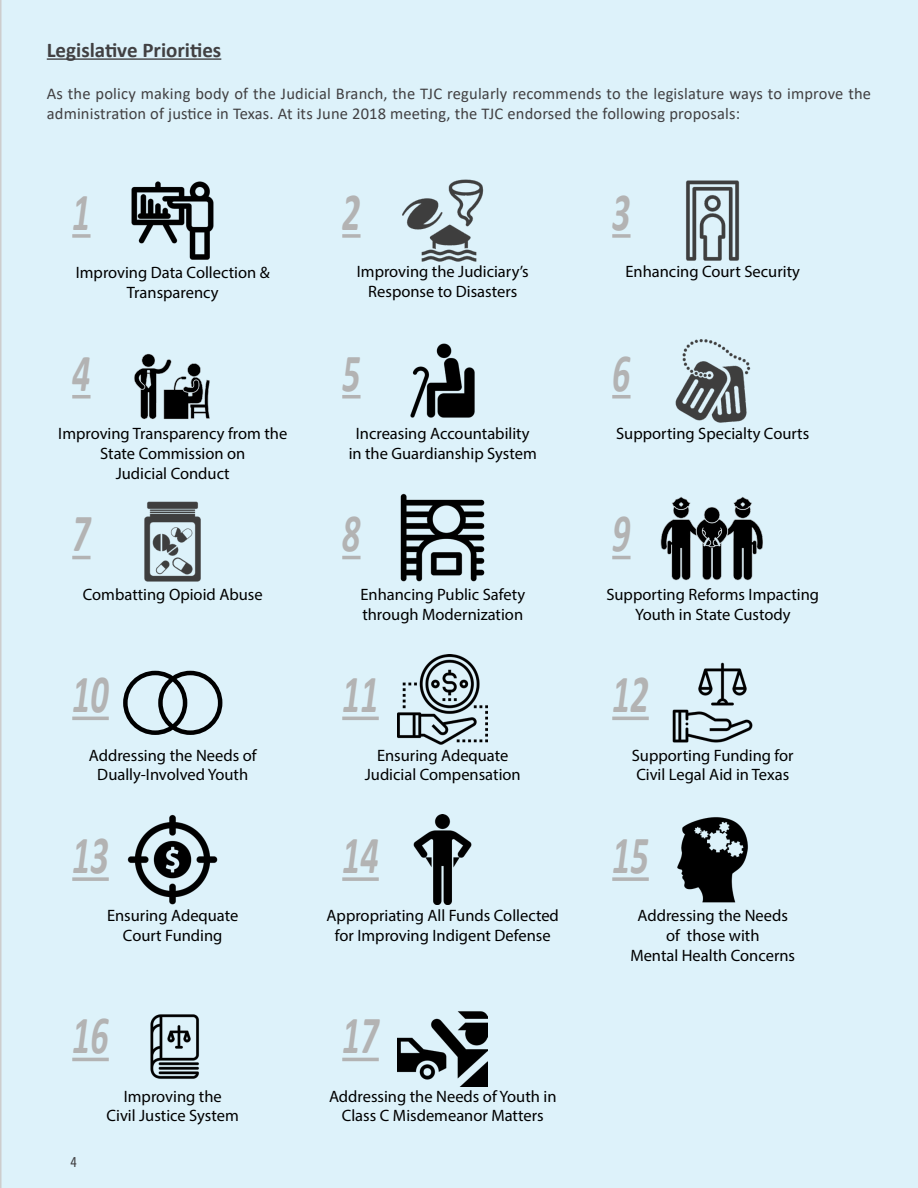
<style>
.page{position:relative;width:918px;height:1188px;background:#ddf2fa}
.page>*{position:absolute;margin:0;border:0;box-sizing:border-box;transform-origin:0 0}
.t1{font:italic 700 54px "Calibri";color:#b3b3b3;scale:.67 1}
.t2{font:700 21px "Calibri";color:#414042}
.t3{font:16.5px/19.8px "Myriad Pro";color:#000;text-align:center}
.t4{font:16.5px/19.8px "Calibri";letter-spacing:.01em;color:#414042}
.t5{font:500 15px "Acumin Pro Cond";color:#414042}
</style>
<div class="page">
<hr style="left:47px;top:58px;width:174px;height:2px;background:#414042">
<svg style="left:72px;top:234px;width:19px;height:4px"></svg>
<svg style="left:342px;top:234px;width:19px;height:4px"></svg>
<svg style="left:612px;top:234px;width:19px;height:4px"></svg>
<img style="left:128px;top:176px;width:90px;height:90px">
<img style="left:668px;top:176px;width:90px;height:90px">
<img style="left:398px;top:176px;width:90px;height:90px">
<svg style="left:72px;top:395px;width:19px;height:4px"></svg>
<svg style="left:342px;top:395px;width:19px;height:4px"></svg>
<svg style="left:612px;top:395px;width:19px;height:4px"></svg>
<img style="left:128px;top:325px;width:90px;height:101px">
<img style="left:398px;top:335px;width:90px;height:90px">
<img style="left:668px;top:335px;width:90px;height:90px">
<svg style="left:72px;top:877px;width:37px;height:4px"></svg>
<svg style="left:342px;top:877px;width:37px;height:4px"></svg>
<svg style="left:612px;top:877px;width:37px;height:4px"></svg>
<img style="left:398px;top:815px;width:90px;height:90px">
<img style="left:128px;top:815px;width:90px;height:90px">
<hr style="left:72px;top:556px;width:19px;height:3px;background:#b3b3b3">
<hr style="left:342px;top:556px;width:19px;height:3px;background:#b3b3b3">
<hr style="left:612px;top:556px;width:19px;height:3px;background:#b3b3b3">
<img style="left:398px;top:492px;width:90px;height:90px">
<img style="left:128px;top:497px;width:90px;height:90px">
<img style="left:650px;top:486px;width:125px;height:101px">
<hr style="left:72px;top:717px;width:37px;height:3px;background:#b3b3b3">
<hr style="left:342px;top:717px;width:37px;height:3px;background:#b3b3b3">
<hr style="left:612px;top:717px;width:37px;height:3px;background:#b3b3b3">
<img style="left:668px;top:658px;width:90px;height:90px">
<img style="left:398px;top:655px;width:90px;height:90px">
<div style="left:123px;top:671px;width:64px;height:64px;border:4px solid #000;border-radius:50%"></div>
<div style="left:158px;top:671px;width:64px;height:64px;border:4px solid #000;border-radius:50%"></div>
<hr style="left:72px;top:1058px;width:37px;height:3px;background:#b3b3b3">
<hr style="left:342px;top:1058px;width:37px;height:3px;background:#b3b3b3">
<img style="left:128px;top:999px;width:90px;height:90px">
<img style="left:398px;top:996px;width:90px;height:90px">
<img style="left:668px;top:815px;width:90px;height:90px">
<p class="t2" style="left:47px;top:35px;width:176px">Legislative Priorities</p>
<p class="t4" style="left:47px;top:84px;width:826px">As the policy making body of the Judicial Branch, the TJC regularly recommends to the legislature ways to improve the administration of justice in Texas. At its June 2018 meeting, the TJC endorsed the following proposals:</p>
<h1 class="t1" style="left:72px;top:174px;width:29px">1</h1>
<h1 class="t1" style="left:342px;top:174px;width:29px">2</h1>
<h1 class="t1" style="left:612px;top:174px;width:29px">3</h1>
<p class="t3" style="left:76px;top:262px;width:196px">Improving Data Collection &amp;<br>Transparency</p>
<p class="t3" style="left:357px;top:262px;width:173px">Improving the Judiciary’s<br>Response to Disasters</p>
<p class="t3" style="left:625px;top:262px;width:176px">Enhancing Court Security</p>
<h1 class="t1" style="left:72px;top:335px;width:29px">4</h1>
<h1 class="t1" style="left:342px;top:335px;width:29px">5</h1>
<h1 class="t1" style="left:612px;top:335px;width:29px">6</h1>
<p class="t3" style="left:58px;top:423px;width:231px">Improving Transparency from the<br>State Commission on<br>Judicial Conduct</p>
<p class="t3" style="left:349px;top:423px;width:190px">Increasing Accountability in the Guardianship System</p>
<p class="t3" style="left:616px;top:423px;width:195px">Supporting Specialty Courts</p>
<h1 class="t1" style="left:72px;top:495px;width:29px">7</h1>
<h1 class="t1" style="left:342px;top:495px;width:29px">8</h1>
<h1 class="t1" style="left:612px;top:495px;width:29px">9</h1>
<p class="t3" style="left:83px;top:584px;width:181px">Combatting Opioid Abuse</p>
<p class="t3" style="left:360px;top:584px;width:166px;text-align:left">Enhancing Public Safety through Modernization</p>
<p class="t3" style="left:606px;top:584px;width:214px">Supporting Reforms Impacting<br>Youth in State Custody</p>
<h1 class="t1" style="left:72px;top:656px;width:56px">10</h1>
<h1 class="t1" style="left:342px;top:656px;width:56px">11</h1>
<h1 class="t1" style="left:612px;top:656px;width:56px">12</h1>
<p class="t3" style="left:89px;top:745px;width:169px">Addressing the Needs of<br>Dually-Involved Youth</p>
<p class="t3" style="left:365px;top:745px;width:157px">Ensuring Adequate<br>Judicial Compensation</p>
<p class="t3" style="left:632px;top:745px;width:163px;text-align:left">Supporting Funding for<br>Civil Legal Aid in Texas</p>
<h1 class="t1" style="left:72px;top:817px;width:56px">13</h1>
<h1 class="t1" style="left:342px;top:817px;width:56px">14</h1>
<h1 class="t1" style="left:612px;top:817px;width:56px">15</h1>
<p class="t3" style="left:107px;top:906px;width:133px">Ensuring Adequate<br>Court Funding</p>
<p class="t3" style="left:327px;top:906px;width:234px">Appropriating All Funds Collected for Improving Indigent Defense</p>
<p class="t3" style="left:630px;top:906px;width:166px">Addressing the Needs of those with<br>Mental Health Concerns</p>
<h1 class="t1" style="left:72px;top:997px;width:56px">16</h1>
<h1 class="t1" style="left:342px;top:997px;width:56px">17</h1>
<p class="t3" style="left:107px;top:1086px;width:134px">Improving the<br>Civil Justice System</p>
<p class="t3" style="left:329px;top:1086px;width:229px">Addressing the Needs of Youth in<br>Class C Misdemeanor Matters</p>
<p class="t5" style="left:71px;top:1152px;width:8px">4</p>
</div>
